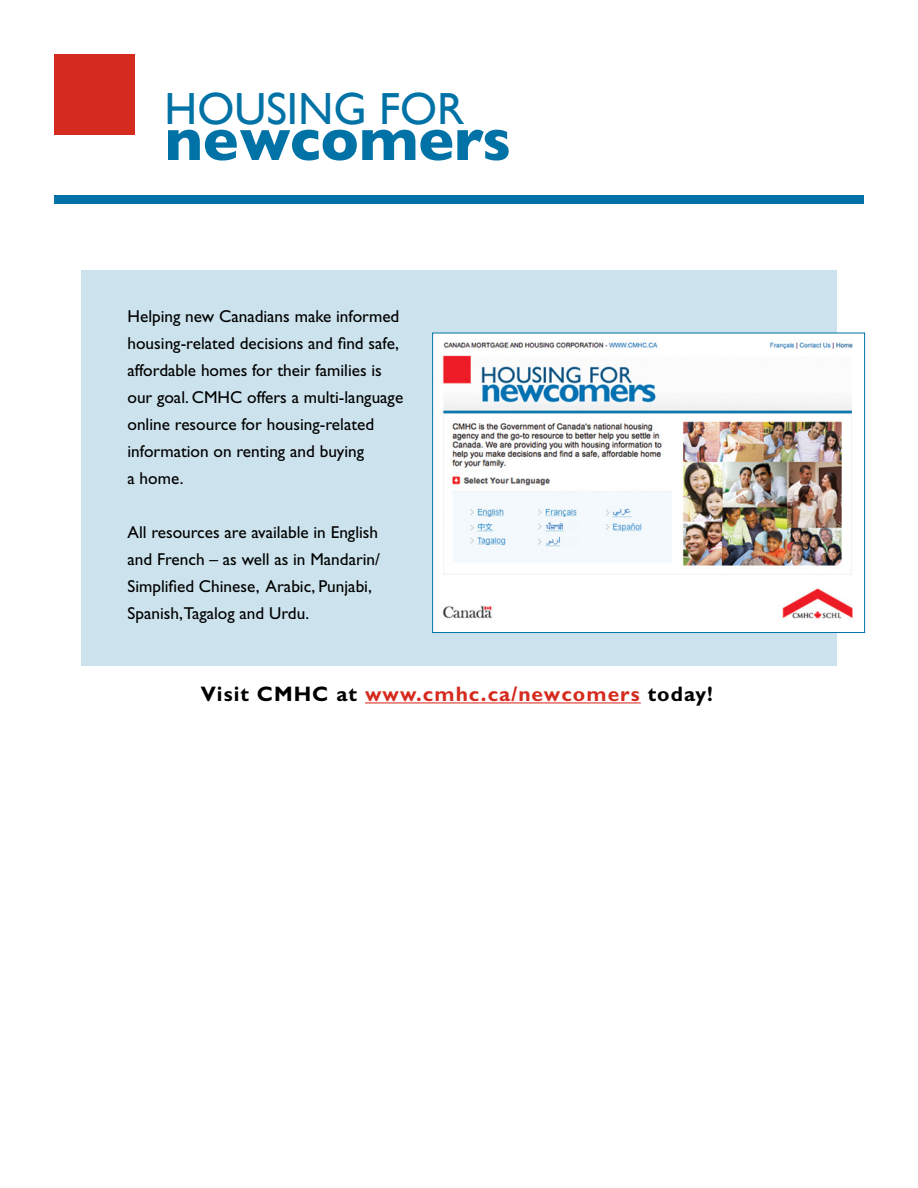
<style>
.page{position:relative;width:918px;height:1188px;background:#fff}
.page>*{position:absolute;margin:0;border:0;box-sizing:border-box;transform-origin:0 0}
.t1{font:700 60px "Gill Sans";color:#0072a6}
.t2{font:45px "Gill Sans";color:#0072a6}
.t3{font:700 21px "Gill Sans Std";letter-spacing:.05em;color:#d52b1e}
.t4{font:17.25px/27px "Gill Sans Std";color:#000}
.s1{color:#000}
</style>
<div class="page">
<div style="left:81px;top:270px;width:756px;height:395px;background:#cce3ed"></div>
<div style="left:54px;top:54px;width:81px;height:81px;background:#d52b1e"></div>
<div style="left:54px;top:195px;width:810px;height:9px;background:#0072a6"></div>
<img style="left:434px;top:335px;width:419px;height:296px">
<div style="left:432px;top:333px;width:433px;height:300px;border:1px solid #0072a6"></div>
<hr style="left:365px;top:702px;width:276px;height:1px;background:#d52b1e">
<h2 class="t2" style="left:165px;top:82px;width:301px">HOUSING FOR</h2>
<h2 class="t1" style="left:165px;top:105px;width:348px">newcomers</h2>
<p class="t4" style="left:128px;top:303px;width:277px">Helping new Canadians make informed housing-related decisions and find safe, affordable homes for their families is our goal. CMHC offers a multi-language online resource for housing-related information on renting and buying<br>a home.</p>
<p class="t4" style="left:128px;top:519px;width:254px">All resources are available in English and French – as well as in Mandarin/ Simplified Chinese, Arabic, Punjabi, Spanish,Tagalog and Urdu.</p>
<p class="t3" style="left:201px;top:681px;width:514px"><span class="s1">Visit CMHC at</span> www.cmhc.ca/newcomers <span class="s1">today!</span></p>
</div>
